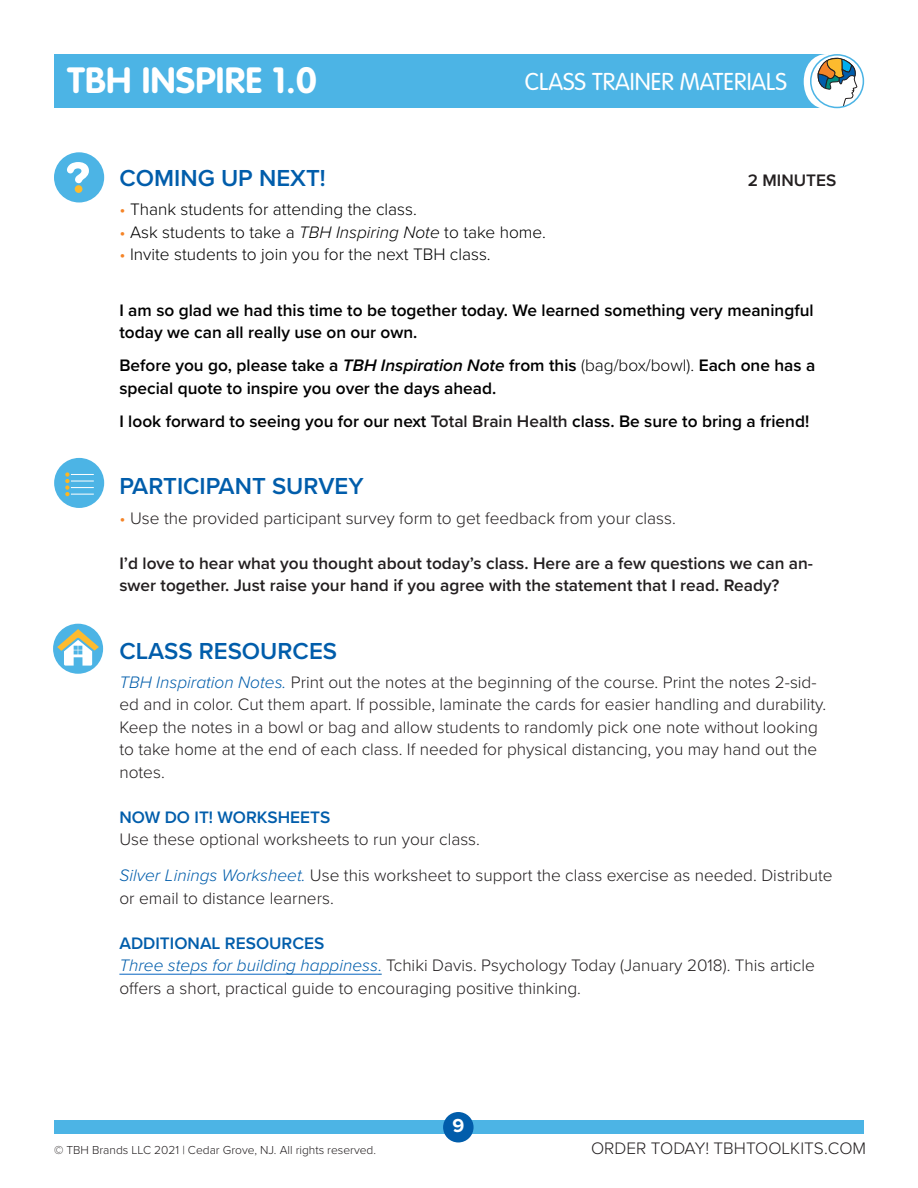
<style>
.page{position:relative;width:918px;height:1188px;background:#fff}
.page>*{position:absolute;margin:0;border:0;box-sizing:border-box;transform-origin:0 0}
.t1{font:700 36px "VAG Rounded";letter-spacing:.01em;color:#fff}
.t2{font:600 24px "Proxima Nova";color:#015dab}
.Activity{font:300 24px "VAG Rounded";color:#fff}
.t3{font:700 19.5px "Proxima Nova";color:#fff}
.List_Paragraph{font:300 17.25px/22.5px "Proxima Nova";color:#231f20}
.t4{font:600 17.25px/22.5px "Proxima Nova";color:#000}
.t5{font:600 17.25px/22.5px "Proxima Nova";color:#231f20}
.t6{font:300 17.25px "Proxima Nova";color:#000}
.t7{font:600 17.25px "Proxima Nova";color:#015dab}
.Copyright{font:300 12px "Proxima Nova";color:#231f20}
.s1{color:#f58427}
.s2{font-style:italic}
.s3{font-weight:300}
.s4{color:#231f20}
.s5{font-style:italic;color:#015dab}
.s6{color:#015dab}
</style>
<div class="page">
<hr style="left:119px;top:974px;width:259px;height:1px;background:#0563c1">
<div style="left:54px;top:54px;width:775px;height:54px;background:#4cb4e5"></div>
<svg style="left:804px;top:54px;width:53px;height:55px"></svg>
<div style="left:810px;top:54px;width:54px;height:54px;border:2px solid #4cb4e5;border-radius:50%"></div>
<div style="left:54px;top:152px;width:50px;height:50px;background:#4cb4e5;border-radius:50%"></div>
<svg style="left:67px;top:162px;width:22px;height:21px"></svg>
<div style="left:75px;top:185px;width:7px;height:8px;background:#fdbb2e;border-radius:50%"></div>
<div style="left:53px;top:624px;width:50px;height:50px;background:#4cb4e5;border-radius:50%"></div>
<svg style="left:57px;top:629px;width:42px;height:37px"></svg>
<div style="left:54px;top:458px;width:50px;height:50px;background:#4cb4e5;border-radius:50%"></div>
<svg style="left:65px;top:472px;width:29px;height:24px"></svg>
<div style="left:54px;top:1120px;width:810px;height:14px;background:#4cb4e5"></div>
<div style="left:443px;top:1112px;width:31px;height:30px;background:#015dab;border-radius:50%"></div>
<p class="t1" style="left:68px;top:59px;width:251px">TBH INSPIRE 1.0</p>
<p class="Activity" style="left:525px;top:68px;width:264px">CLASS TRAINER MATERIALS</p>
<p class="t2" style="left:119px;top:160px;width:208px">COMING UP NEXT!</p>
<p class="t5" style="left:748px;top:169px;width:90px">2 MINUTES</p>
<p class="t6" style="left:119px;top:197px;width:299px"><span class="s1">•</span> Thank students for attending the class.</p>
<p class="t6" style="left:119px;top:219px;width:428px"><span class="s1">•</span> Ask students to take a <span class="s2">TBH Inspiring Note</span> to take home.</p>
<p class="t6" style="left:119px;top:242px;width:373px"><span class="s1">•</span> Invite students to join you for the next TBH class.</p>
<p class="t4" style="left:119px;top:298px;width:696px">I am so glad we had this time to be together today. We learned something very meaningful today we can all really use on our own.</p>
<p class="t4" style="left:119px;top:354px;width:697px">Before you go, please take a <span class="s2">TBH Inspiration Note</span> from this <span class="s3">(bag/box/bowl).</span> Each one has a special quote to inspire you over the days ahead.</p>
<p class="t4" style="left:119px;top:409px;width:691px">I look forward to seeing you for our next <span class="s4">Total Brain Health</span> class. Be sure to bring a friend!</p>
<p class="t2" style="left:119px;top:468px;width:246px">PARTICIPANT SURVEY</p>
<p class="List_Paragraph" style="left:119px;top:506px;width:558px"><span class="s1">•</span> Use the provided participant survey form to get feedback from your class.</p>
<p class="t5" style="left:119px;top:551px;width:695px">I’d love to hear what you thought about today’s class. Here are a few questions we can an&shy;swer together. Just raise your hand if you agree with the statement that I read. Ready?</p>
<p class="t2" style="left:119px;top:633px;width:219px">CLASS RESOURCES</p>
<p class="List_Paragraph" style="left:119px;top:670px;width:708px"><span class="s5">TBH Inspiration Notes.</span> Print out the notes at the beginning of the course. Print the notes 2-sid&shy;ed and in color. Cut them apart. If possible, laminate the cards for easier handling and durability.<br>Keep the notes in a bowl or bag and allow students to randomly pick one note without looking to take home at the end of each class. If needed for physical distancing, you may hand out the notes.</p>
<p class="t7" style="left:119px;top:804px;width:212px">NOW DO IT! WORKSHEETS</p>
<p class="List_Paragraph" style="left:119px;top:827px;width:362px">Use these optional worksheets to run your class.</p>
<p class="List_Paragraph" style="left:119px;top:863px;width:715px"><span class="s5">Silver Linings Worksheet.</span> Use this worksheet to support the class exercise as needed. Distribute or email to distance learners.</p>
<p class="t7" style="left:119px;top:930px;width:206px">ADDITIONAL RESOURCES</p>
<p class="List_Paragraph" style="left:119px;top:953px;width:697px"><span class="s5">Three steps for building happiness</span><span class="s6">.</span> Tchiki Davis. Psychology Today (January 2018). This article offers a short, practical guide to encouraging positive thinking.</p>
<p class="Copyright" style="left:54px;top:1141px;width:324px">© TBH Brands LLC 2021 | Cedar Grove, NJ. All rights reserved.</p>
<p class="t3" style="left:452px;top:1111px;width:13px">9</p>
<p class="List_Paragraph" style="left:591px;top:1136px;width:277px">ORDER TODAY! TBHTOOLKITS.COM</p>
</div>
